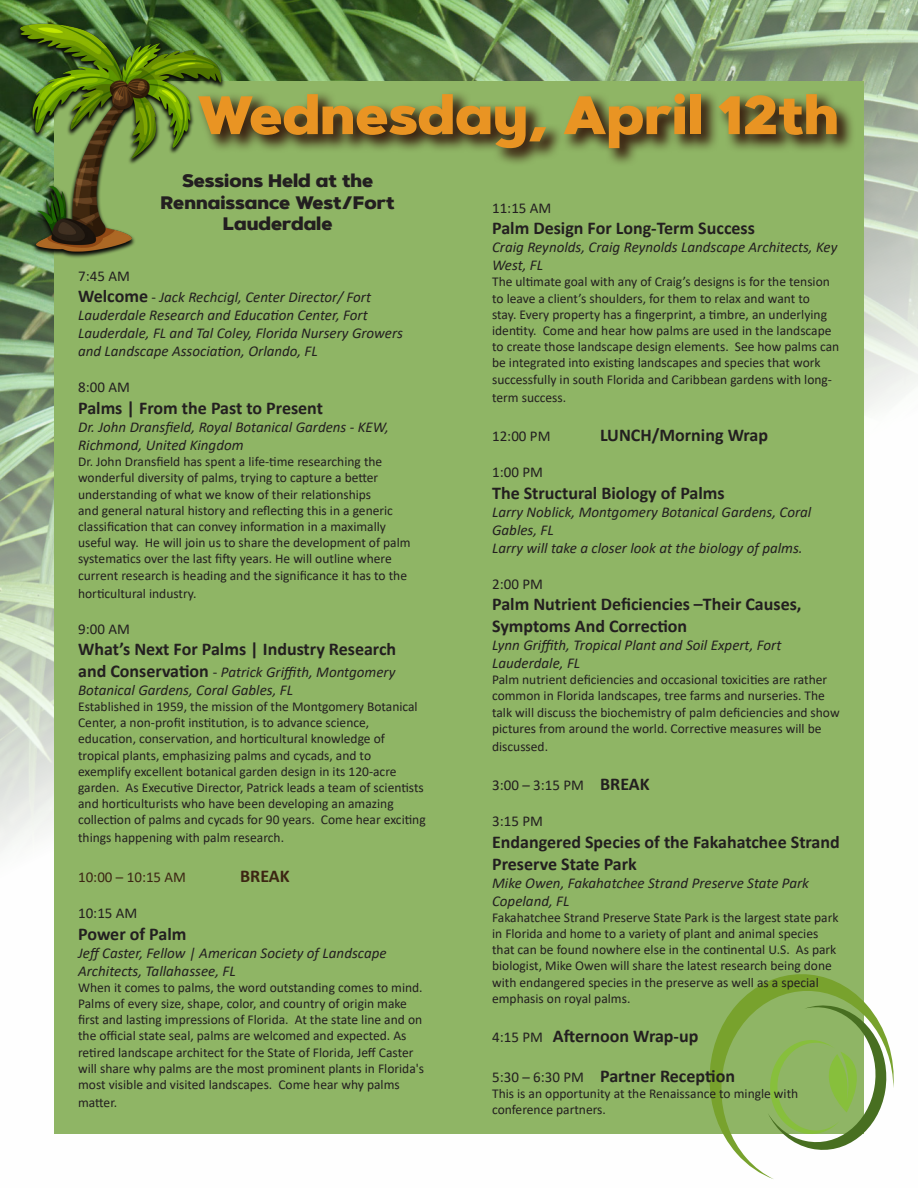
<style>
.page{position:relative;width:918px;height:1188px;background:#fff}
.page>*{position:absolute;margin:0;border:0;box-sizing:border-box;transform-origin:0 0}
.t1{font:900 54px "Artegra Sans Alt";color:#e99423}
.t2{font:700 18px/21.6px "Calibri";color:#231f20}
.t3{font:900 18px/21.6px "Artegra Sans Alt";color:#231f20;text-align:center}
.t4{font:700 18px "Calibri";color:#3c2613}
.t5{font:italic 15px/18px "Calibri";color:#231f20}
.t6{font:15px "Calibri";color:#231f20}
.t7{font:15px "Calibri";color:#3c2613}
.t8{font:13.5px/16.2px "Calibri";color:#231f20}
.s1{font-weight:700;font-style:normal;font-size:18px}
.s2{font-style:normal}
.s3{font-weight:700;font-size:18px}
.s4{font-weight:400;font-size:15px}
</style>
<div class="page">
<img style="left:0;top:0;width:918px;height:852px">
<div style="left:54px;top:81px;width:810px;height:1053px;background:#8fb565"></div>
<svg style="left:709px;top:974px;width:185px;height:205px"></svg>
<svg style="left:236px;top:93px;width:617px;height:71px"></svg>
<img style="left:0;top:19px;width:236px;height:246px">
<p class="t1" style="left:198px;top:74px;width:643px">Wednesday, April 12th</p>
<p class="t3" style="left:161px;top:170px;width:236px">Sessions Held at the<br>Rennaissance West/Fort<br>Lauderdale</p>
<p class="t6" style="left:78px;top:265px;width:53px">7:45 AM</p>
<p class="t5" style="left:78px;top:288px;width:327px"><span class="s1">Welcome</span> <span class="s2">-</span> Jack Rechcigl, Center Director/ Fort Lauderdale Research and Education Center, Fort Lauderdale, FL and Tal Coley, Florida Nursery Growers and Landscape Association, Orlando, FL</p>
<p class="t6" style="left:78px;top:377px;width:53px">8:00 AM</p>
<p class="t2" style="left:78px;top:397px;width:246px">Palms | From the Past to Present</p>
<p class="t5" style="left:78px;top:417px;width:312px">Dr. John Dransfield, Royal Botanical Gardens - KEW,<br>Richmond, United Kingdom</p>
<p class="t8" style="left:78px;top:453px;width:334px">Dr. John Dransfield has spent a life-time researching the wonderful diversity of palms, trying to capture a better understanding of what we know of their relationships<br>and general natural history and reflecting this in a generic classification that can convey information in a maximally useful way. He will join us to share the development of palm systematics over the last fifty years. He will outline where current research is heading and the significance it has to the</p>
<p class="t8" style="left:78px;top:585px;width:120px">horticultural industry.</p>
<p class="t6" style="left:78px;top:618px;width:53px">9:00 AM</p>
<p class="t2" style="left:78px;top:638px;width:320px">What’s Next For Palms | Industry Research</p>
<p class="t5" style="left:78px;top:662px;width:319px"><span class="s1">and Conservation</span> <span class="s2">-</span> Patrick Griffith, Montgomery<br>Botanical Gardens, Coral Gables, FL</p>
<p class="t8" style="left:78px;top:698px;width:349px">Established in 1959, the mission of the Montgomery Botanical Center, a non-profit institution, is to advance science, education, conservation, and horticultural knowledge of tropical plants, emphasizing palms and cycads, and to exemplify excellent botanical garden design in its 120-acre garden. As Executive Director, Patrick leads a team of scientists and horticulturists who have been developing an amazing collection of palms and cycads for 90 years. Come hear exciting</p>
<p class="t8" style="left:78px;top:830px;width:207px">things happening with palm research.</p>
<p class="t7" style="left:78px;top:867px;width:110px">10:00 – 10:15 AM</p>
<p class="t4" style="left:240px;top:863px;width:51px">BREAK</p>
<p class="t6" style="left:78px;top:903px;width:61px">10:15 AM</p>
<p class="t2" style="left:78px;top:923px;width:110px">Power of Palm</p>
<p class="t5" style="left:78px;top:943px;width:310px">Jeff Caster, Fellow | American Society of Landscape<br>Architects, Tallahassee, FL</p>
<p class="t8" style="left:78px;top:979px;width:347px">When it comes to palms, the word outstanding comes to mind.<br>Palms of every size, shape, color, and country of origin make first and lasting impressions of Florida. At the state line and on the official state seal, palms are welcomed and expected. As retired landscape architect for the State of Florida, Jeff Caster will share why palms are the most prominent plants in Florida's most visible and visited landscapes. Come hear why palms</p>
<p class="t8" style="left:78px;top:1094px;width:41px">matter.</p>
<p class="t6" style="left:492px;top:197px;width:61px">11:15 AM</p>
<p class="t2" style="left:492px;top:217px;width:264px">Palm Design For Long-Term Success</p>
<p class="t5" style="left:492px;top:238px;width:347px">Craig Reynolds, Craig Reynolds Landscape Architects, Key<br>West, FL</p>
<p class="t8" style="left:492px;top:273px;width:349px">The ultimate goal with any of Craig’s designs is for the tension to leave a client’s shoulders, for them to relax and want to<br>stay. Every property has a fingerprint, a timbre, an underlying identity. Come and hear how palms are used in the landscape to create those landscape design elements. See how palms can be integrated into existing landscapes and species that work successfully in south Florida and Caribbean gardens with long-</p>
<p class="t8" style="left:492px;top:389px;width:76px">term success.</p>
<p class="t6" style="left:492px;top:426px;width:60px">12:00 PM</p>
<p class="t2" style="left:600px;top:424px;width:169px">LUNCH/Morning Wrap</p>
<p class="t6" style="left:492px;top:462px;width:52px">1:00 PM</p>
<p class="t2" style="left:492px;top:482px;width:234px">The Structural Biology of Palms</p>
<p class="t5" style="left:492px;top:502px;width:321px">Larry Noblick, Montgomery Botanical Gardens, Coral<br>Gables, FL</p>
<p class="t5" style="left:492px;top:538px;width:312px">Larry will take a closer look at the biology of palms.</p>
<p class="t6" style="left:492px;top:573px;width:52px">2:00 PM</p>
<p class="t2" style="left:492px;top:593px;width:311px">Palm Nutrient Deficiencies –Their Causes,<br>Symptoms And Correction</p>
<p class="t5" style="left:492px;top:635px;width:291px">Lynn Griffith, Tropical Plant and Soil Expert, Fort<br>Lauderdale, FL</p>
<p class="t8" style="left:492px;top:671px;width:349px">Palm nutrient deficiencies and occasional toxicities are rather common in Florida landscapes, tree farms and nurseries. The talk will discuss the biochemistry of palm deficiencies and show pictures from around the world. Corrective measures will be</p>
<p class="t8" style="left:492px;top:738px;width:58px">discussed.</p>
<p class="t6" style="left:492px;top:775px;width:159px">3:00 – 3:15 PM <span class="s3">BREAK</span></p>
<p class="t6" style="left:492px;top:811px;width:52px">3:15 PM</p>
<p class="t2" style="left:492px;top:831px;width:349px">Endangered Species of the Fakahatchee Strand<br>Preserve State Park</p>
<p class="t5" style="left:492px;top:873px;width:319px">Mike Owen, Fakahatchee Strand Preserve State Park<br>Copeland, FL</p>
<p class="t8" style="left:492px;top:909px;width:348px">Fakahatchee Strand Preserve State Park is the largest state park in Florida and home to a variety of plant and animal species that can be found nowhere else in the continental U.S. As park biologist, Mike Owen will share the latest research being done with endangered species in the preserve as well as a special emphasis on royal palms.</p>
<p class="t2" style="left:492px;top:1025px;width:208px"><span class="s4">4:15 PM</span> Afternoon Wrap-up</p>
<p class="t2" style="left:492px;top:1065px;width:244px"><span class="s4">5:30 – 6:30 PM</span> Partner Reception</p>
<p class="t8" style="left:492px;top:1085px;width:308px">This is an opportunity at the Renaissance to mingle with conference partners.</p>
</div>
